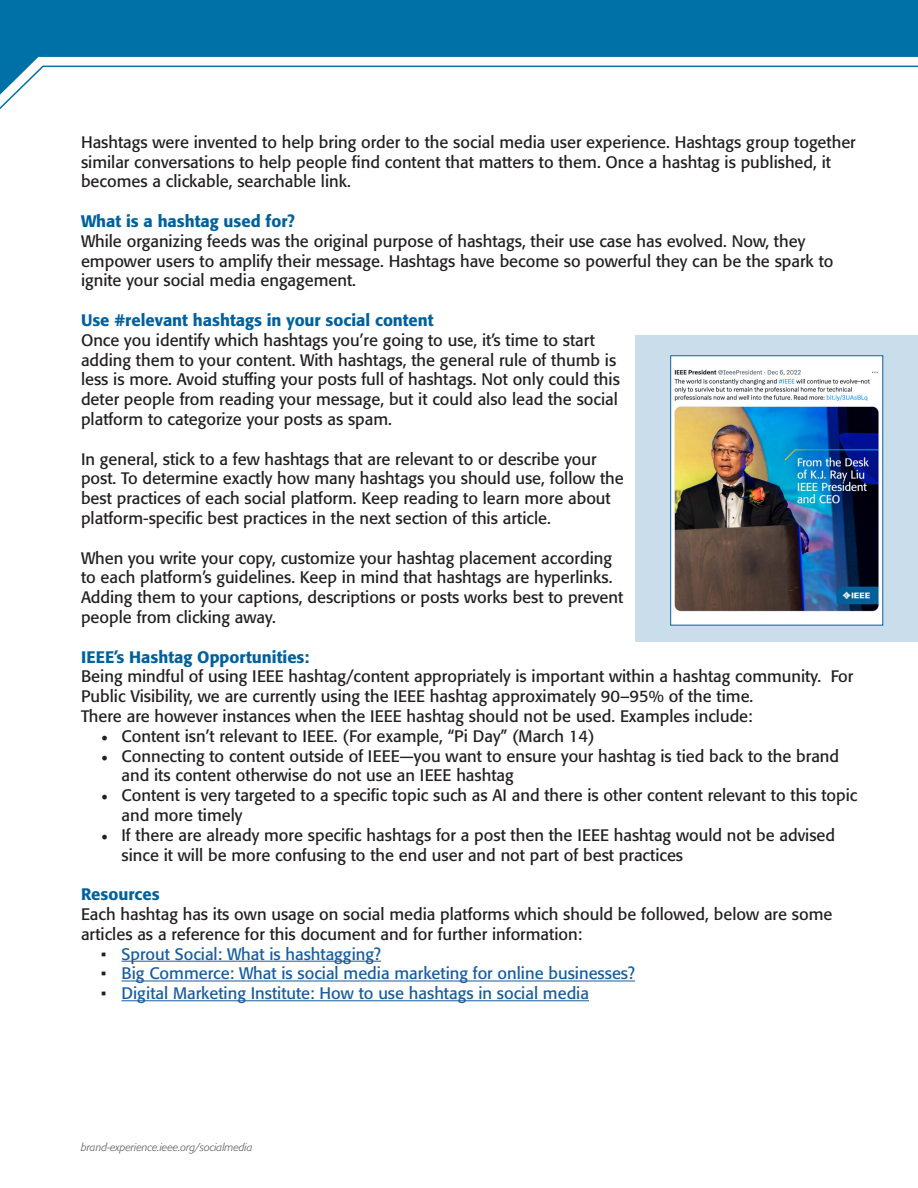
<style>
.page{position:relative;width:918px;height:1188px;background:#fff}
.page>*{position:absolute;margin:0;border:0;box-sizing:border-box;transform-origin:0 0}
.t1{font:16.5px/19.8px "Formata";color:#231f20}
.t2{font:16.5px "Formata";color:#175d9e}
.t3{font:500 16.5px "Formata";color:#00619c}
.t4{font:italic 300 10.5px "Formata";color:#57585a}
.s1{font-family:"Minion Pro";font-size:18px}
.s2{color:#231f20}
</style>
<div class="page">
<svg style="left:0;top:0;width:918px;height:65px;background:#1e81b1"></svg>
<svg style="left:0;top:65px;width:918px;height:45px"></svg>
<hr style="left:122px;top:961px;width:259px;height:1px;background:#175d9e">
<hr style="left:122px;top:981px;width:513px;height:1px;background:#175d9e">
<hr style="left:122px;top:1000px;width:467px;height:1px;background:#175d9e">
<div style="left:635px;top:335px;width:283px;height:307px;background:#caddeb"></div>
<div style="left:671px;top:356px;width:212px;height:269px;background:#fff"></div>
<img style="left:674px;top:369px;width:205px;height:243px">
<p class="t1" style="left:81px;top:132px;width:776px">Hashtags were invented to help bring order to the social media user experience. Hashtags group together similar conversations to help people find content that matters to them. Once a hashtag is published, it becomes a clickable, searchable link.</p>
<p class="t3" style="left:81px;top:211px;width:216px">What is a hashtag used for?</p>
<p class="t1" style="left:81px;top:231px;width:754px">While organizing feeds was the original purpose of hashtags, their use case has evolved. Now, they empower users to amplify their message. Hashtags have become so powerful they can be the spark to ignite your social media engagement.</p>
<p class="t3" style="left:81px;top:310px;width:354px">Use #relevant hashtags in your social content</p>
<p class="t1" style="left:81px;top:330px;width:540px">Once you identify which hashtags you’re going to use, it’s time to start adding them to your content. With hashtags, the general rule of thumb is less is more. Avoid stuffing your posts full of hashtags. Not only could this deter people from reading your message, but it could also lead the social platform to categorize your posts as spam.</p>
<p class="t1" style="left:81px;top:449px;width:544px">In general, stick to a few hashtags that are relevant to or describe your post. To determine exactly how many hashtags you should use, follow the best practices of each social platform. Keep reading to learn more about platform-specific best practices in the next section of this article.</p>
<p class="t1" style="left:81px;top:548px;width:544px">When you write your copy, customize your hashtag placement according to each platform’s guidelines. Keep in mind that hashtags are hyperlinks.<br>Adding them to your captions, descriptions or posts works best to prevent people from clicking away.</p>
<p class="t3" style="left:81px;top:647px;width:230px">IEEE’s Hashtag Opportunities:</p>
<p class="t1" style="left:81px;top:667px;width:774px">Being mindful of using IEEE hashtag/content appropriately is important within a hashtag community. For<br>Public Visibility, we are currently using the IEEE hashtag approximately 90–95% of the time.</p>
<p class="t1" style="left:81px;top:706px;width:673px">There are however instances when the IEEE hashtag should not be used. Examples include:</p>
<p class="t1" style="left:101px;top:726px;width:495px"><span class="s1">•</span> Content isn’t relevant to IEEE. (For example, “Pi Day” (March 14)</p>
<p class="t1" style="left:122px;top:746px;width:719px;text-indent:-20px"><span class="s1">•</span> Connecting to content outside of IEEE—you want to ensure your hashtag is tied back to the brand and its content otherwise do not use an IEEE hashtag</p>
<p class="t1" style="left:122px;top:785px;width:738px;text-indent:-20px"><span class="s1">•</span> Content is very targeted to a specific topic such as AI and there is other content relevant to this topic and more timely</p>
<p class="t1" style="left:122px;top:825px;width:715px;text-indent:-20px"><span class="s1">•</span> If there are already more specific hashtags for a post then the IEEE hashtag would not be advised since it will be more confusing to the end user and not part of best practices</p>
<p class="t3" style="left:81px;top:884px;width:80px">Resources</p>
<p class="t1" style="left:81px;top:904px;width:753px">Each hashtag has its own usage on social media platforms which should be followed, below are some articles as a reference for this document and for further information:</p>
<p class="t2" style="left:101px;top:944px;width:281px"><span class="s2">•</span> Sprout Social: What is hashtagging?</p>
<p class="t2" style="left:101px;top:963px;width:535px"><span class="s2">•</span> Big Commerce: What is social media marketing for online businesses?</p>
<p class="t2" style="left:101px;top:983px;width:489px"><span class="s2">•</span> Digital Marketing Institute: How to use hashtags in social media</p>
<p class="t4" style="left:81px;top:1141px;width:173px">brand-experience.ieee.org/socialmedia</p>
</div>
